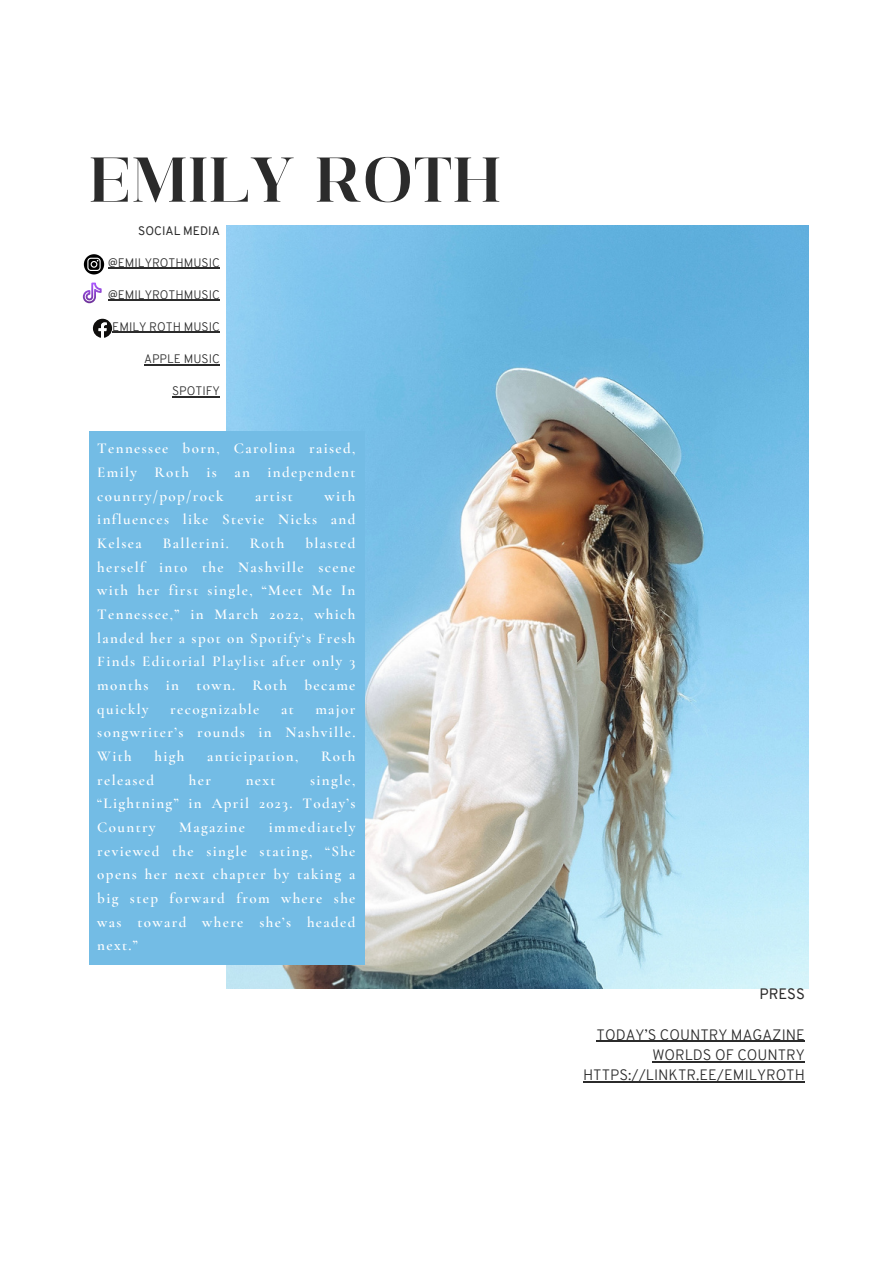
<style>
.page{position:relative;width:894px;height:1264px;background:#fff}
.page>*{position:absolute;margin:0;border:0;box-sizing:border-box;transform-origin:0 0}
.t1{font:63px "Manison 600";letter-spacing:.03em;color:#2b2b2b}
.t2{font:600 15px/23.7px "Cormorant Garamond";letter-spacing:.09em;color:#fff;text-align:justify}
.t3{font:300 14.7px "Overpass";color:#2b2b2b}
.t4{font:14.7px "Overpass";color:#2b2b2b}
.t5{font:300 12px "Overpass";color:#2b2b2b}
.t6{font:12px "Overpass";color:#2b2b2b}
</style>
<div class="page">
<img style="left:226px;top:225px;width:581px;height:763px">
<hr style="left:108px;top:268px;width:112px;height:1px;background:#2b2b2b">
<hr style="left:108px;top:300px;width:112px;height:1px;background:#2b2b2b">
<hr style="left:112px;top:332px;width:108px;height:1px;background:#2b2b2b">
<hr style="left:144px;top:364px;width:76px;height:1px;background:#2b2b2b">
<hr style="left:172px;top:396px;width:48px;height:1px;background:#2b2b2b">
<div style="left:89px;top:431px;width:275px;height:533px;background:#73bce5"></div>
<svg style="left:84px;top:254px;width:20px;height:20px"></svg>
<svg style="left:83px;top:282px;width:19px;height:21px"></svg>
<svg style="left:93px;top:319px;width:19px;height:19px"></svg>
<hr style="left:596px;top:1040px;width:208px;height:1px;background:#2b2b2b">
<hr style="left:652px;top:1061px;width:152px;height:1px;background:#2b2b2b">
<hr style="left:583px;top:1081px;width:221px;height:1px;background:#2b2b2b">
<p class="t1" style="left:89px;top:143px;width:412px">EMILY ROTH</p>
<p class="t6" style="left:138px;top:226px;width:83px">SOCIAL MEDIA</p>
<p class="t5" style="left:108px;top:258px;width:113px">@EMILYROTHMUSIC</p>
<p class="t5" style="left:108px;top:290px;width:113px">@EMILYROTHMUSIC</p>
<p class="t5" style="left:112px;top:322px;width:109px">EMILY ROTH MUSIC</p>
<p class="t5" style="left:144px;top:354px;width:77px">APPLE MUSIC</p>
<p class="t5" style="left:172px;top:386px;width:49px">SPOTIFY</p>
<p class="t2" style="left:97px;top:437px;width:259px">Tennessee born, Carolina raised, Emily Roth is an independent country/pop/rock</p>
<p class="t2" style="left:97px;top:484px;width:259px;text-indent:227px">with influences like Stevie Nicks and Kelsea</p>
<p class="t2" style="left:255px;top:484px;width:39px">artist</p>
<p class="t2" style="left:97px;top:531px;width:259px;text-indent:208px">blasted herself into the Nashville scene with her first single, “Meet Me In Tennessee,” in March 2022, which landed her a spot on Spotify‘s Fresh Finds Editorial Playlist after only 3 months in town. Roth became quickly</p>
<p class="t2" style="left:163px;top:531px;width:67px">Ballerini.</p>
<p class="t2" style="left:250px;top:531px;width:36px">Roth</p>
<p class="t2" style="left:170px;top:697px;width:91px">recognizable</p>
<p class="t2" style="left:281px;top:697px;width:14px">at</p>
<p class="t2" style="left:97px;top:697px;width:259px;text-indent:218px">major songwriter’s rounds in Nashville.<br>With</p>
<p class="t2" style="left:154px;top:744px;width:31px">high</p>
<p class="t2" style="left:207px;top:744px;width:93px">anticipation,</p>
<p class="t2" style="left:321px;top:744px;width:36px">Roth</p>
<p class="t2" style="left:97px;top:768px;width:58px">released</p>
<p class="t2" style="left:189px;top:768px;width:24px">her</p>
<p class="t2" style="left:245px;top:768px;width:31px">next</p>
<p class="t2" style="left:97px;top:768px;width:259px;text-indent:213px">single, “Lightning” in April 2023. Today’s Country</p>
<p class="t2" style="left:97px;top:815px;width:259px;text-indent:171px">immediately reviewed the single stating, “She opens her next chapter by taking a big step forward from where she was toward where she’s headed next.”</p>
<p class="t2" style="left:179px;top:815px;width:67px">Magazine</p>
<p class="t4" style="left:759px;top:988px;width:47px">PRESS</p>
<p class="t3" style="left:596px;top:1028px;width:210px">TODAY’S COUNTRY MAGAZINE</p>
<p class="t3" style="left:652px;top:1048px;width:154px">WORLDS OF COUNTRY</p>
<p class="t3" style="left:583px;top:1069px;width:223px">HTTPS://LINKTR.EE/EMILYROTH</p>
</div>
